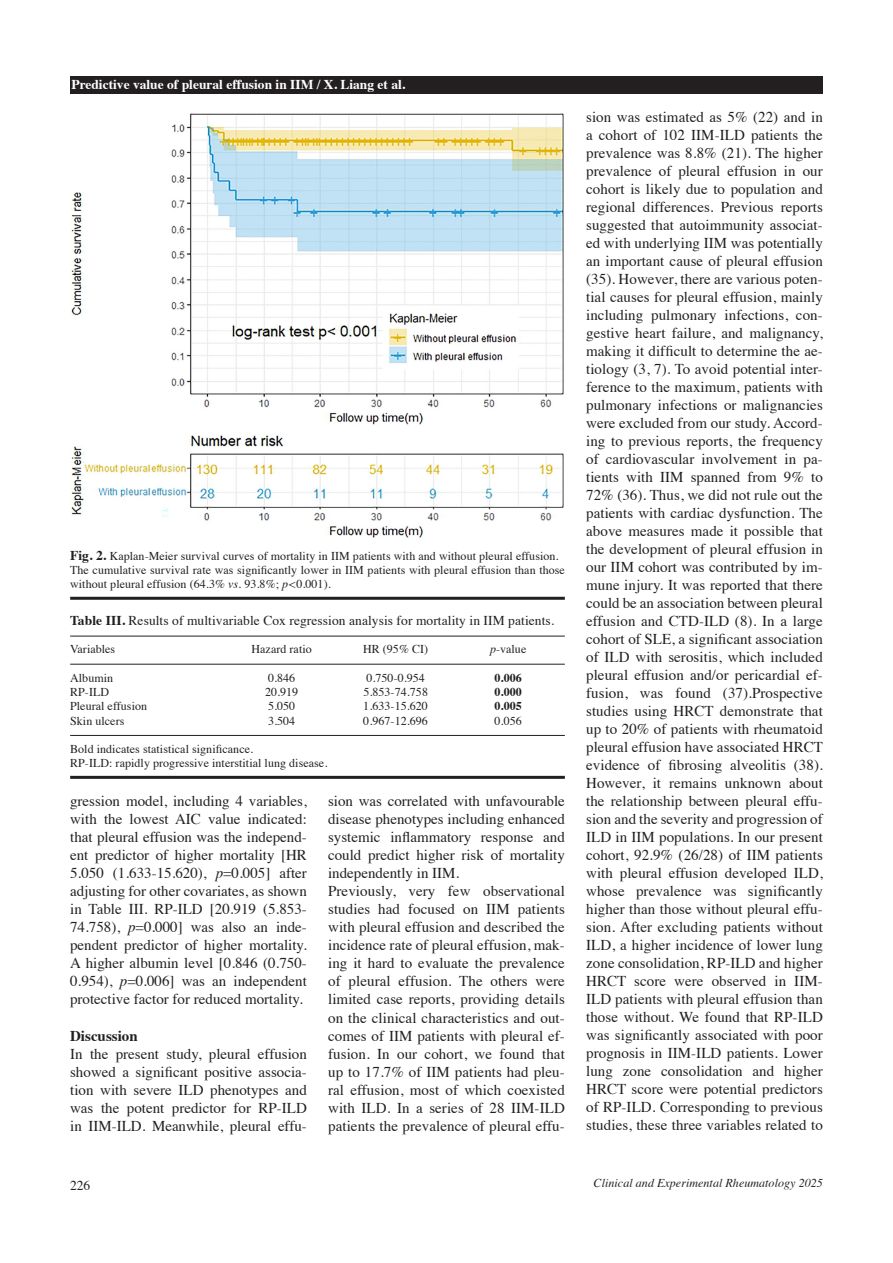
<style>
.page{position:relative;width:893px;height:1263px;background:#fff}
.page>*{position:absolute;margin:0;border:0;box-sizing:border-box;transform-origin:0 0}
.t1{font:15px/18px "Times";color:#231f20;text-align:justify}
.t2{font:700 15px "Times";color:#231f20}
.t3{font:13.5px "Times";letter-spacing:.005em;color:#231f20}
.t4{font:700 13.5px "Times";color:#fff}
.t5{font:12px/14.2px "Times";letter-spacing:.005em;color:#231f20}
.t6{font:italic 12px "Times";letter-spacing:.005em;color:#231f20}
.t7{font:700 12px "Times";letter-spacing:.005em;color:#231f20}
.s1{font-weight:700;font-size:13.5px}
.s2{font-style:italic}
.s3{font-weight:700}
</style>
<div class="page">
<div style="left:70px;top:77px;width:753px;height:17px;background:#231f20"></div>
<hr style="left:70px;top:597px;width:495px;height:3px;background:#231f20">
<hr style="left:70px;top:636px;width:495px;height:1px;background:#231f20">
<hr style="left:70px;top:664px;width:495px;height:1px;background:#231f20">
<hr style="left:70px;top:735px;width:495px;height:1px;background:#231f20">
<hr style="left:70px;top:776px;width:495px;height:3px;background:#231f20">
<img style="left:70px;top:113px;width:494px;height:425px">
<p class="t4" style="left:71px;top:71px;width:335px">Predictive value of pleural effusion in IIM / X. Liang et al.</p>
<p class="t5" style="left:70px;top:548px;width:490px"><span class="s1">Fig. 2.</span> Kaplan-Meier survival curves of mortality in IIM patients with and without pleural effusion.</p>
<p class="t5" style="left:70px;top:562px;width:496px">The cumulative survival rate was significantly lower in IIM patients with pleural effusion than those without pleural effusion (64.3% <span class="s2">vs</span>. 93.8%; <span class="s2">p&lt;</span>0.001).</p>
<p class="t3" style="left:70px;top:608px;width:486px"><span class="s3">Table III.</span> Results of multivariable Cox regression analysis for mortality in IIM patients.</p>
<p class="t5" style="left:70px;top:641px;width:47px">Variables</p>
<p class="t5" style="left:251px;top:641px;width:62px">Hazard ratio</p>
<p class="t5" style="left:363px;top:641px;width:67px">HR (95% CI)</p>
<p class="t5" style="left:490px;top:641px;width:38px"><span class="s2">p</span>-value</p>
<p class="t5" style="left:70px;top:670px;width:45px">Albumin</p>
<p class="t5" style="left:268px;top:670px;width:29px">0.846</p>
<p class="t5" style="left:366px;top:670px;width:60px">0.750-0.954</p>
<p class="t7" style="left:495px;top:666px;width:29px">0.006</p>
<p class="t5" style="left:70px;top:684px;width:40px">RP-ILD</p>
<p class="t5" style="left:265px;top:684px;width:35px">20.919</p>
<p class="t5" style="left:363px;top:684px;width:66px">5.853-74.758</p>
<p class="t7" style="left:495px;top:680px;width:29px">0.000</p>
<p class="t5" style="left:70px;top:698px;width:79px">Pleural effusion</p>
<p class="t5" style="left:268px;top:698px;width:29px">5.050</p>
<p class="t5" style="left:363px;top:698px;width:66px">1.633-15.620</p>
<p class="t7" style="left:495px;top:695px;width:29px">0.005</p>
<p class="t5" style="left:70px;top:712px;width:56px">Skin ulcers</p>
<p class="t5" style="left:268px;top:712px;width:29px">3.504</p>
<p class="t5" style="left:363px;top:712px;width:66px">0.967-12.696</p>
<p class="t5" style="left:495px;top:712px;width:29px">0.056</p>
<p class="t5" style="left:70px;top:741px;width:184px">Bold indicates statistical significance.</p>
<p class="t5" style="left:70px;top:755px;width:259px">RP-ILD: rapidly progressive interstitial lung disease.</p>
<p class="t1" style="left:70px;top:791px;width:238px">gression model, including 4 variables, with the lowest AIC value indicated: that pleural effusion was the independ&shy;ent predictor of higher mortality [HR 5.050 (1.633-15.620), <span class="s2">p</span>=0.005] after adjusting for other covariates, as shown in Table III. RP-ILD [20.919 (5.853- 74.758), <span class="s2">p</span>=0.000] was also an inde&shy;pendent predictor of higher mortality.<br>A higher albumin level [0.846 (0.750- 0.954), <span class="s2">p</span>=0.006] was an independent protective factor for reduced mortality.</p>
<p class="t2" style="left:70px;top:1021px;width:69px">Discussion</p>
<p class="t1" style="left:70px;top:1043px;width:238px">In the present study, pleural effusion showed a significant positive associa&shy;tion with severe ILD phenotypes and was the potent predictor for RP-ILD in IIM-ILD. Meanwhile, pleural effu-</p>
<p class="t1" style="left:328px;top:791px;width:238px">sion was correlated with unfavourable disease phenotypes including enhanced systemic inflammatory response and could predict higher risk of mortality independently in IIM.</p>
<p class="t1" style="left:328px;top:881px;width:238px">Previously, very few observational studies had focused on IIM patients with pleural effusion and described the incidence rate of pleural effusion, mak&shy;ing it hard to evaluate the prevalence of pleural effusion. The others were limited case reports, providing details on the clinical characteristics and out&shy;comes of IIM patients with pleural ef&shy;fusion. In our cohort, we found that up to 17.7% of IIM patients had pleu&shy;ral effusion, most of which coexisted with ILD. In a series of 28 IIM-ILD patients the prevalence of pleural effu-</p>
<p class="t1" style="left:586px;top:106px;width:238px">sion was estimated as 5% (22) and in a cohort of 102 IIM-ILD patients the prevalence was 8.8% (21). The higher prevalence of pleural effusion in our cohort is likely due to population and regional differences. Previous reports suggested that autoimmunity associat&shy;ed with underlying IIM was potentially an important cause of pleural effusion (35). However, there are various poten&shy;tial causes for pleural effusion, mainly including pulmonary infections, con&shy;gestive heart failure, and malignancy, making it difficult to determine the ae&shy;tiology (3, 7). To avoid potential inter&shy;ference to the maximum, patients with pulmonary infections or malignancies were excluded from our study. Accord&shy;ing to previous reports, the frequency of cardiovascular involvement in pa&shy;tients with IIM spanned from 9% to 72% (36). Thus, we did not rule out the patients with cardiac dysfunction. The above measures made it possible that the development of pleural effusion in our IIM cohort was contributed by im&shy;mune injury. It was reported that there could be an association between pleural effusion and CTD-ILD (8). In a large cohort of SLE, a significant association of ILD with serositis, which included pleural effusion and/or pericardial ef&shy;fusion, was found (37).Prospective studies using HRCT demonstrate that up to 20% of patients with rheumatoid pleural effusion have associated HRCT evidence of fibrosing alveolitis (38).<br>However, it remains unknown about the relationship between pleural effu&shy;sion and the severity and progression of ILD in IIM populations. In our present cohort, 92.9% (26/28) of IIM patients with pleural effusion developed ILD, whose prevalence was significantly higher than those without pleural effu&shy;sion. After excluding patients without ILD, a higher incidence of lower lung zone consolidation, RP-ILD and higher HRCT score were observed in IIM-ILD patients with pleural effusion than those without. We found that RP-ILD was significantly associated with poor prognosis in IIM-ILD patients. Lower lung zone consolidation and higher HRCT score were potential predictors of RP-ILD. Corresponding to previous studies, these three variables related to</p>
<p class="t3" style="left:70px;top:1172px;width:22px">226</p>
<p class="t6" style="left:594px;top:1173px;width:231px">Clinical and Experimental Rheumatology 2025</p>
</div>
